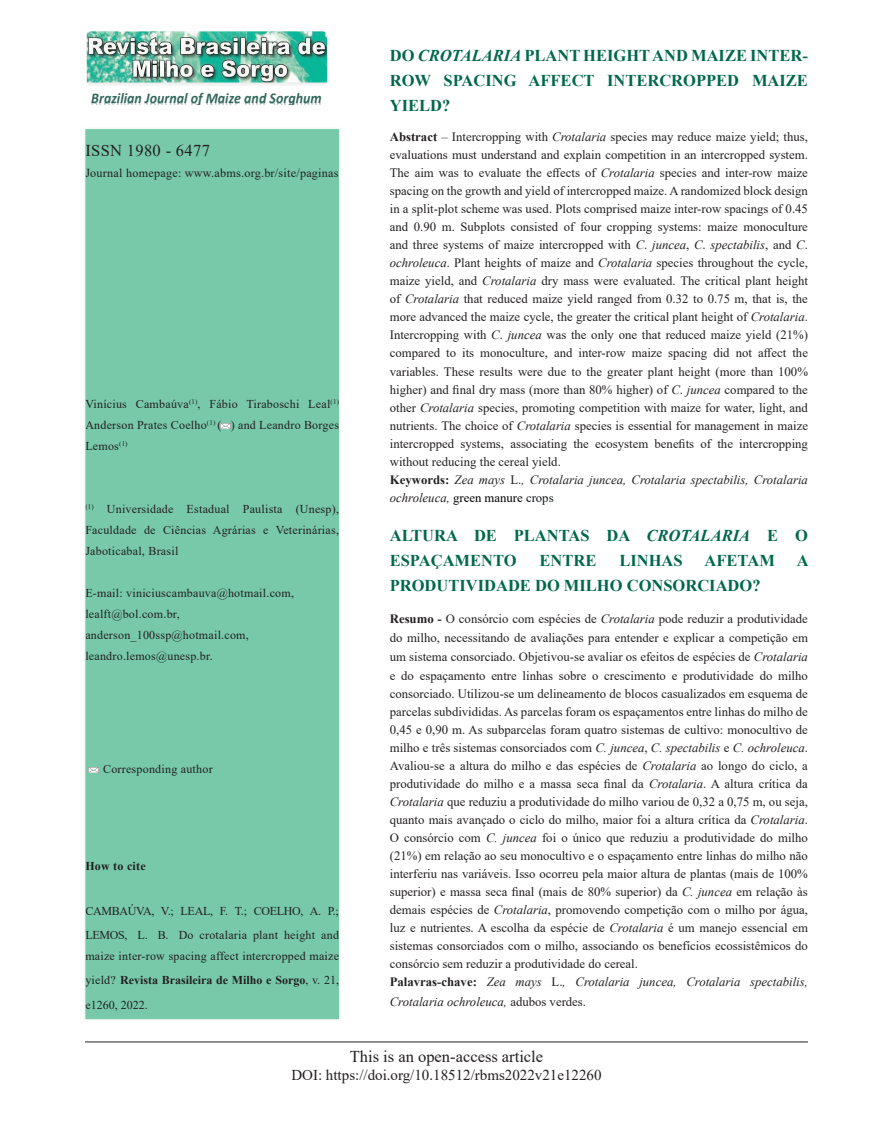
<style>
.page{position:relative;width:893px;height:1127px;background:#fff}
.page>*{position:absolute;margin:0;border:0;box-sizing:border-box;transform-origin:0 0}
.t1{font:700 16.5px/24.8px "Times New Roman";color:#00684d;text-align:justify}
.t2{font:16.5px "Times New Roman";color:#231f20}
.t3{font:16.5px "Times New Roman";letter-spacing:.02em;color:#231f20}
.t4{font:15px "Times New Roman";color:#231f20}
.t5{font:italic 700 14.85px "Calibri";color:#31675a;scale:.94 1}
.t6{font:12.75px/18px "Times New Roman";color:#231f20}
.t7{font:italic 12.75px "Times New Roman";color:#231f20}
.t8{font:12.15px "Times New Roman";letter-spacing:.02em;color:#231f20}
.t9{font:12px/21px "Times New Roman";letter-spacing:.02em;color:#231f20;text-align:justify}
.t10{font:700 12px "Times New Roman";letter-spacing:.02em;color:#231f20}
.s1{font-weight:700}
.s2{font-style:italic}
.s3{color:#000001}
.s4{color:#15181c}
.s5{font-style:normal}
</style>
<div class="page">
<hr style="left:85px;top:1041px;width:723px;height:1px;background:#231f20">
<div style="left:85px;top:128px;width:255px;height:892px;background:#77c9aa"></div>
<div style="left:84px;top:128px;width:256px;height:892px;border:2px solid #f3faf5"></div>
<img style="left:87px;top:85px;width:241px;height:46px">
<div style="left:87px;top:31px;width:240px;height:54px;background:linear-gradient(to right,#eeeeef,#eeeeef);border-radius:4px"></div>
<img style="left:87px;top:31px;width:240px;height:51px">
<div style="left:87px;top:86px;width:247px;height:21px;background:#fff"></div>
<img style="left:91px;top:103px;width:230px;height:2px">
<svg style="left:221px;top:423px;width:9px;height:5px"></svg>
<svg style="left:89px;top:767px;width:10px;height:5px"></svg>
<p class="t5" style="left:91px;top:87px;width:247px">Brazilian Journal of Maize and Sorghum</p>
<p class="t3" style="left:85px;top:138px;width:126px">ISSN 1980 - 6477</p>
<p class="t8" style="left:85px;top:164px;width:255px">Journal homepage: www.abms.org.br/site/paginas</p>
<p class="t9" style="left:85px;top:393px;width:255px">Vinícius Cambaúva<sup>(1)</sup>, Fábio Tiraboschi Leal<sup>(1)<br></sup>Anderson Prates Coelho<sup>(1)</sup> ( ) and Leandro Borges Lemos<sup>(1)</sup></p>
<p class="t9" style="left:85px;top:498px;width:255px"><sup>(1)</sup> Universidade Estadual Paulista (Unesp), Faculdade de Ciências Agrárias e Veterinárias, Jaboticabal, Brasil</p>
<p class="t9" style="left:85px;top:582px;width:210px;text-align:left">E-mail: viniciuscambauva@hotmail.com, lealft@bol.com.br, anderson_100ssp@hotmail.com, leandro.lemos@unesp.br.</p>
<p class="t9" style="left:103px;top:758px;width:111px">Corresponding author</p>
<p class="t10" style="left:85px;top:857px;width:62px">How to cite</p>
<p class="t9" style="left:85px;top:898px;width:255px;line-height:24px">CAMBAÚVA, V.; LEAL, F. T.; COELHO, A. P.;<br>LEMOS, L. B. Do crotalaria plant height and</p>
<p class="t9" style="left:85px;top:943px;width:255px;line-height:24.8px">maize inter-row spacing affect intercropped maize yield? <span class="s1">Revista Brasileira de Milho e Sorgo</span>, v. 21, e1260, 2022.</p>
<p class="t1" style="left:390px;top:43px;width:420px">DO <span class="s2">CROTALARIA</span> PLANT HEIGHT AND MAIZE INTER-ROW SPACING AFFECT INTERCROPPED MAIZE YIELD?</p>
<p class="t6" style="left:390px;top:128px;width:420px"><span class="s1">Abstract</span> – Intercropping with <span class="s2">Crotalaria</span> species may reduce maize yield; thus, evaluations must understand and explain competition in an intercropped system.<br>The aim was to evaluate the effects of <span class="s2">Crotalaria</span> species and inter-row maize spacing on the growth and yield of intercropped maize. A randomized block design in a split-plot scheme was used. Plots comprised maize inter-row spacings of 0.45 and 0.90 m. Subplots consisted of four cropping systems: maize monoculture and three systems of maize intercropped with <span class="s2">C</span>. <span class="s2">juncea</span>, <span class="s2">C</span>. <span class="s2">spectabilis</span>, and <span class="s2">C</span>. <span class="s2">ochroleuca</span>. Plant heights of maize and <span class="s2">Crotalaria</span> species throughout the cycle, maize yield, and <span class="s2">Crotalaria</span> dry mass were evaluated. The critical plant height of <span class="s2">Crotalaria</span> that reduced maize yield ranged from 0.32 to 0.75 m, that is, the more advanced the maize cycle, the greater the critical plant height of <span class="s2">Crotalaria</span>.<br>Intercropping with <span class="s2">C</span>. <span class="s2">juncea</span> was the only one that reduced maize yield (21%) compared to its monoculture, and inter-row maize spacing did not affect the variables. These results were due to the greater plant height (more than 100% higher) and final dry mass (more than 80% higher) of <span class="s2">C</span>. <span class="s2">juncea</span> compared to the other <span class="s2">Crotalaria</span> species, promoting competition with maize for water, light, and nutrients. The choice of <span class="s2">Crotalaria</span> species is essential for management in maize intercropped systems, associating the ecosystem benefits of the intercropping without reducing the cereal yield.<br><span class="s1">Keywords:</span> <span class="s2">Zea mays</span> L.<span class="s2">, Crotalaria juncea, Crotalaria spectabilis, Crotalaria ochroleuca,</span> <span class="s3">green manure</span> <span class="s4">crops</span></p>
<p class="t1" style="left:390px;top:523px;width:420px">ALTURA DE PLANTAS DA <span class="s2">CROTALARIA</span> E O<br>ESPAÇAMENTO</p>
<p class="t1" style="left:540px;top:548px;width:58px">ENTRE</p>
<p class="t1" style="left:619px;top:548px;width:65px">LINHAS</p>
<p class="t1" style="left:705px;top:548px;width:72px">AFETAM</p>
<p class="t1" style="left:797px;top:548px;width:13px">A</p>
<p class="t1" style="left:390px;top:572px;width:372px">PRODUTIVIDADE DO MILHO CONSORCIADO?</p>
<p class="t6" style="left:390px;top:609px;width:420px"><span class="s1">Resumo -</span> O consórcio com espécies de <span class="s2">Crotalaria</span> pode reduzir a produtividade do milho, necessitando de avaliações para entender e explicar a competição em um sistema consorciado. Objetivou-se avaliar os efeitos de espécies de <span class="s2">Crotalaria </span>e do espaçamento entre linhas sobre o crescimento e produtividade do milho consorciado. Utilizou-se um delineamento de blocos casualizados em esquema de parcelas subdivididas. As parcelas foram os espaçamentos entre linhas do milho de 0,45 e 0,90 m. As subparcelas foram quatro sistemas de cultivo: monocultivo de milho e três sistemas consorciados com <span class="s2">C. juncea</span>, <span class="s2">C. spectabilis</span> e <span class="s2">C. ochroleuca</span>.<br>Avaliou-se a altura do milho e das espécies de <span class="s2">Crotalaria</span> ao longo do ciclo, a produtividade do milho e a massa seca final da <span class="s2">Crotalaria</span>. A altura crítica da <span class="s2">Crotalaria</span> que reduziu a produtividade do milho variou de 0,32 a 0,75 m, ou seja, quanto mais avançado o ciclo do milho, maior foi a altura crítica da <span class="s2">Crotalaria</span>.<br>O consórcio com <span class="s2">C. juncea</span> foi o único que reduziu a produtividade do milho (21%) em relação ao seu monocultivo e o espaçamento entre linhas do milho não interferiu nas variáveis. Isso ocorreu pela maior altura de plantas (mais de 100% superior) e massa seca final (mais de 80% superior) da <span class="s2">C. juncea</span> em relação às demais espécies de <span class="s2">Crotalaria</span>, promovendo competição com o milho por água, luz e nutrientes. A escolha da espécie de <span class="s2">Crotalaria</span> é um manejo essencial em sistemas consorciados com o milho, associando os benefícios ecossistêmicos do consórcio sem reduzir a produtividade do cereal.<br><span class="s1">Palavras-chave:</span> <span class="s2">Zea mays</span> L.<span class="s2">, Crotalaria juncea, Crotalaria spectabilis,</span></p>
<p class="t7" style="left:390px;top:993px;width:198px">Crotalaria ochroleuca, <span class="s5">adubos verdes.</span></p>
<p class="t2" style="left:350px;top:1045px;width:195px">This is an open-access article</p>
<p class="t4" style="left:291px;top:1065px;width:312px">DOI: https://doi.org/10.18512/rbms2022v21e12260</p>
</div>
